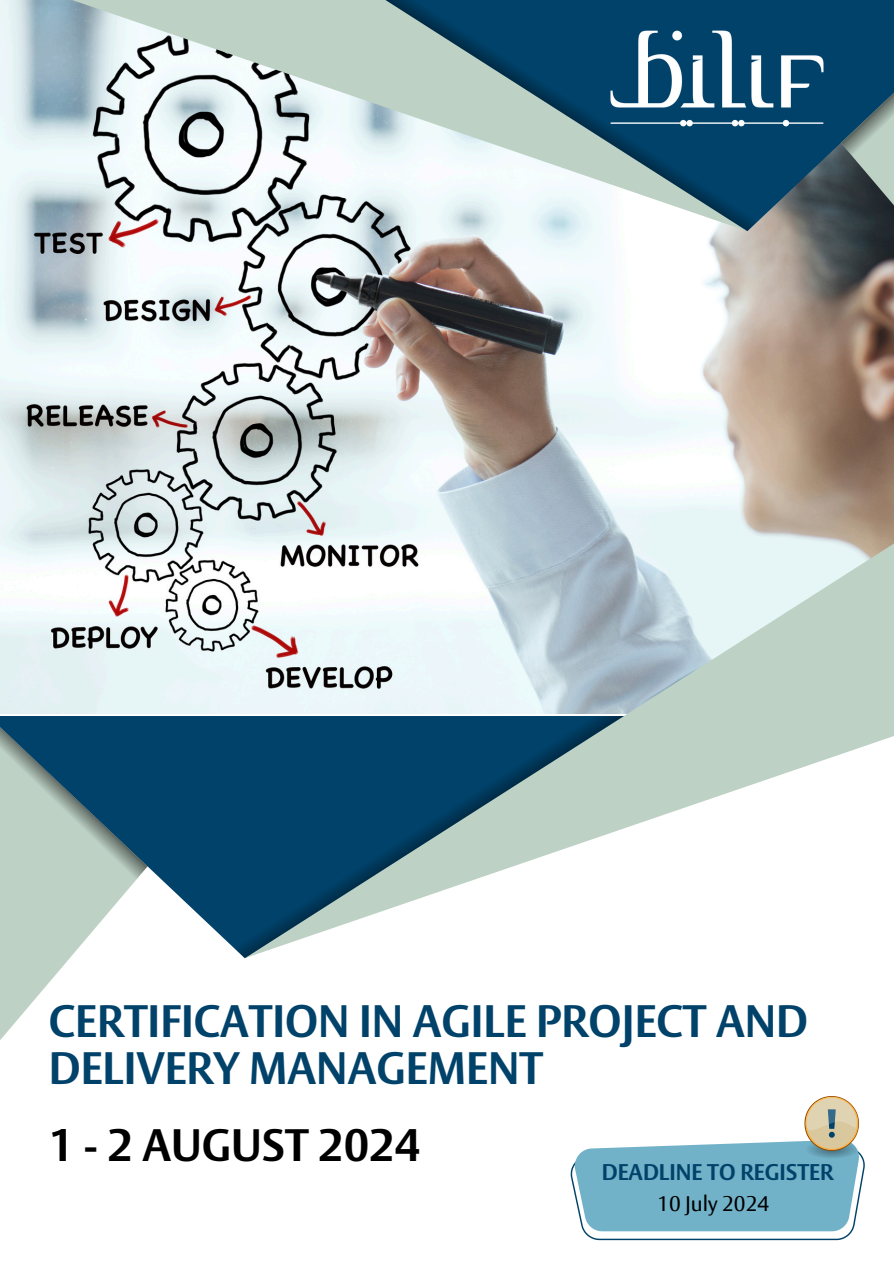
<style>
.page{position:relative;width:894px;height:1264px;background:#fff}
.page>*{position:absolute;margin:0;border:0;box-sizing:border-box;transform-origin:0 0}
.t1{font:700 45px/47.2px "Vesta Pro";color:#01426a}
.t2{font:700 45px "Vesta Pro";color:#000}
.t3{font:700 22.5px "Vesta Pro";color:#01426a}
.t4{font:21px "Vesta Pro";color:#000}
</style>
<div class="page">
<img style="left:0;top:0;width:893px;height:713px">
<svg style="left:766px;top:161px;width:47px;height:70px;background:#425e6e"></svg>
<svg style="left:813px;top:0;width:80px;height:323px;background:#4d5d63"></svg>
<svg style="left:61px;top:0;width:321px;height:231px"></svg>
<svg style="left:382px;top:0;width:384px;height:231px"></svg>
<svg style="left:0;top:958px;width:70px;height:82px"></svg>
<svg style="left:0;top:716px;width:225px;height:242px;fill:#01426a"></svg>
<svg style="left:0;top:716px;width:147px;height:180px;background:#658c97"></svg>
<svg style="left:245px;top:502px;width:648px;height:327px"></svg>
<svg style="left:225px;top:716px;width:398px;height:242px;fill:#01426a"></svg>
<img style="left:575px;top:0;width:283px;height:161px">
<svg style="left:570px;top:1096px;width:294px;height:144px"></svg>
<h1 class="t1" style="left:49px;top:996px;width:760px">CERTIFICATION IN AGILE PROJECT AND<br>DELIVERY MANAGEMENT</h1>
<p class="t2" style="left:49px;top:1117px;width:373px">1 - 2 AUGUST 2024</p>
<p class="t3" style="left:601px;top:1158px;width:233px">DEADLINE TO REGISTER</p>
<p class="t4" style="left:657px;top:1191px;width:113px">10 July 2024</p>
</div>
